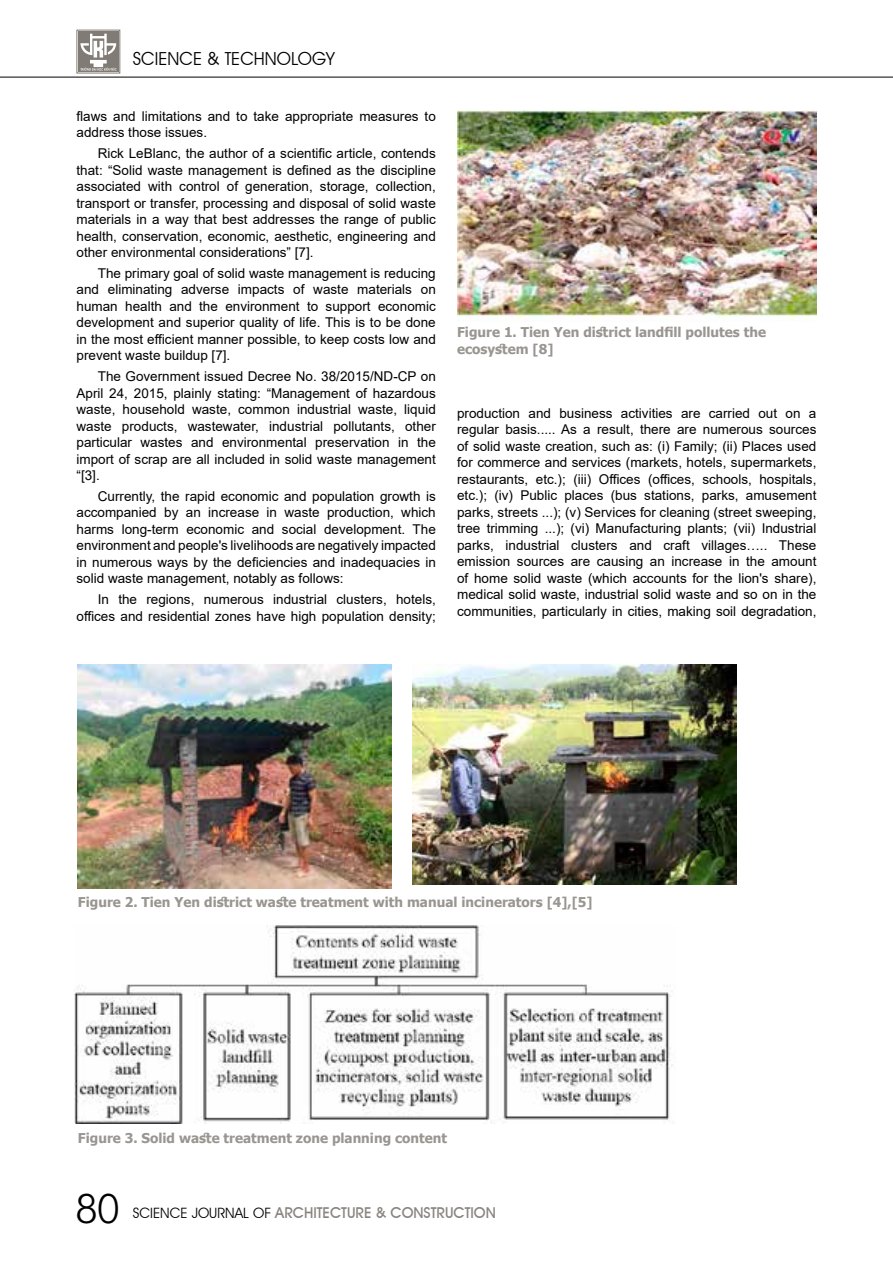
<style>
.page{position:relative;width:893px;height:1263px;background:#fff}
.page>*{position:absolute;margin:0;border:0;box-sizing:border-box;transform-origin:0 0}
.t1{font:39px "Vn Futura";color:#000}
.t2{font:18px "Avant Garde IT Cby BT";color:#000}
.t3{font:500 15px "Avant Garde IT Cby BT";color:#89847e}
.t4{font:13.5px/16.5px "Arial";color:#000;text-align:justify}
.t5{font:700 13.5px/16.5px "Tahoma";color:#999691}
.s1{font-weight:400;font-size:14.25px;color:#000}
</style>
<div class="page">
<div style="left:77px;top:30px;width:43px;height:43px;border:1px solid #817b75"></div>
<div style="left:78px;top:31px;width:41px;height:41px;background:#817b75"></div>
<svg style="left:80px;top:34px;width:37px;height:37px"></svg>
<hr style="left:0;top:77px;width:893px;height:1px;background:#000">
<img style="left:457px;top:111px;width:359px;height:211px">
<img style="left:78px;top:664px;width:313px;height:224px">
<img style="left:412px;top:664px;width:324px;height:221px">
<img style="left:75px;top:925px;width:598px;height:198px">
<h2 class="t2" style="left:133px;top:48px;width:203px">SCIENCE &amp; TECHNOLOGY</h2>
<p class="t4" style="left:77px;top:108px;width:361px">flaws and limitations and to take appropriate measures to address those issues.</p>
<p class="t4" style="left:77px;top:145px;width:361px;text-indent:21px">Rick LeBlanc, the author of a scientific article, contends that: “Solid waste management is defined as the discipline associated with control of generation, storage, collection, transport or transfer, processing and disposal of solid waste materials in a way that best addresses the range of public health, conservation, economic, aesthetic, engineering and other environmental considerations” [7].</p>
<p class="t4" style="left:77px;top:265px;width:361px;text-indent:21px">The primary goal of solid waste management is reducing and eliminating adverse impacts of waste materials on human health and the environment to support economic development and superior quality of life. This is to be done in the most efficient manner possible, to keep costs low and prevent waste buildup [7].</p>
<p class="t4" style="left:77px;top:368px;width:361px;text-indent:21px">The Government issued Decree No. 38/2015/ND-CP on April 24, 2015, plainly stating: “Management of hazardous waste, household waste, common industrial waste, liquid waste products, wastewater, industrial pollutants, other particular wastes and environmental preservation in the import of scrap are all included in solid waste management “[3].</p>
<p class="t4" style="left:77px;top:488px;width:361px;text-indent:21px">Currently, the rapid economic and population growth is accompanied by an increase in waste production, which harms long-term economic and social development. The environment and people's livelihoods are negatively impacted in numerous ways by the deficiencies and inadequacies in solid waste management, notably as follows:</p>
<p class="t4" style="left:77px;top:591px;width:361px;text-align:right">In the regions, numerous industrial clusters, hotels, offices and residential zones have high population density;</p>
<p class="t5" style="left:457px;top:325px;width:310px">Figure 1. Tien Yen district landfill pollutes the ecosystem [8]</p>
<p class="t4" style="left:457px;top:405px;width:361px">production and business activities are carried out on a regular basis..... As a result, there are numerous sources of solid waste creation, such as: (i) Family; (ii) Places used for commerce and services (markets, hotels, supermarkets, restaurants, etc.); (iii) Offices (offices, schools, hospitals, etc.); (iv) Public places (bus stations, parks, amusement parks, streets ...); (v) Services for cleaning (street sweeping, tree trimming ...); (vi) Manufacturing plants; (vii) Industrial parks, industrial clusters and craft villages….. These emission sources are causing an increase in the amount of home solid waste (which accounts for the lion's share), medical solid waste, industrial solid waste and so on in the communities, particularly in cities, making soil degradation,</p>
<p class="t5" style="left:78px;top:895px;width:516px">Figure 2. Tien Yen district waste treatment with manual incinerators [4],[5]</p>
<p class="t5" style="left:78px;top:1131px;width:371px">Figure 3. Solid waste treatment zone planning content</p>
<h1 class="t1" style="left:77px;top:1178px;width:45px">80</h1>
<p class="t3" style="left:133px;top:1203px;width:364px"><span class="s1">SCIENCE JOURNAL OF</span> ARCHITECTURE &amp; CONSTRUCTION</p>
</div>
